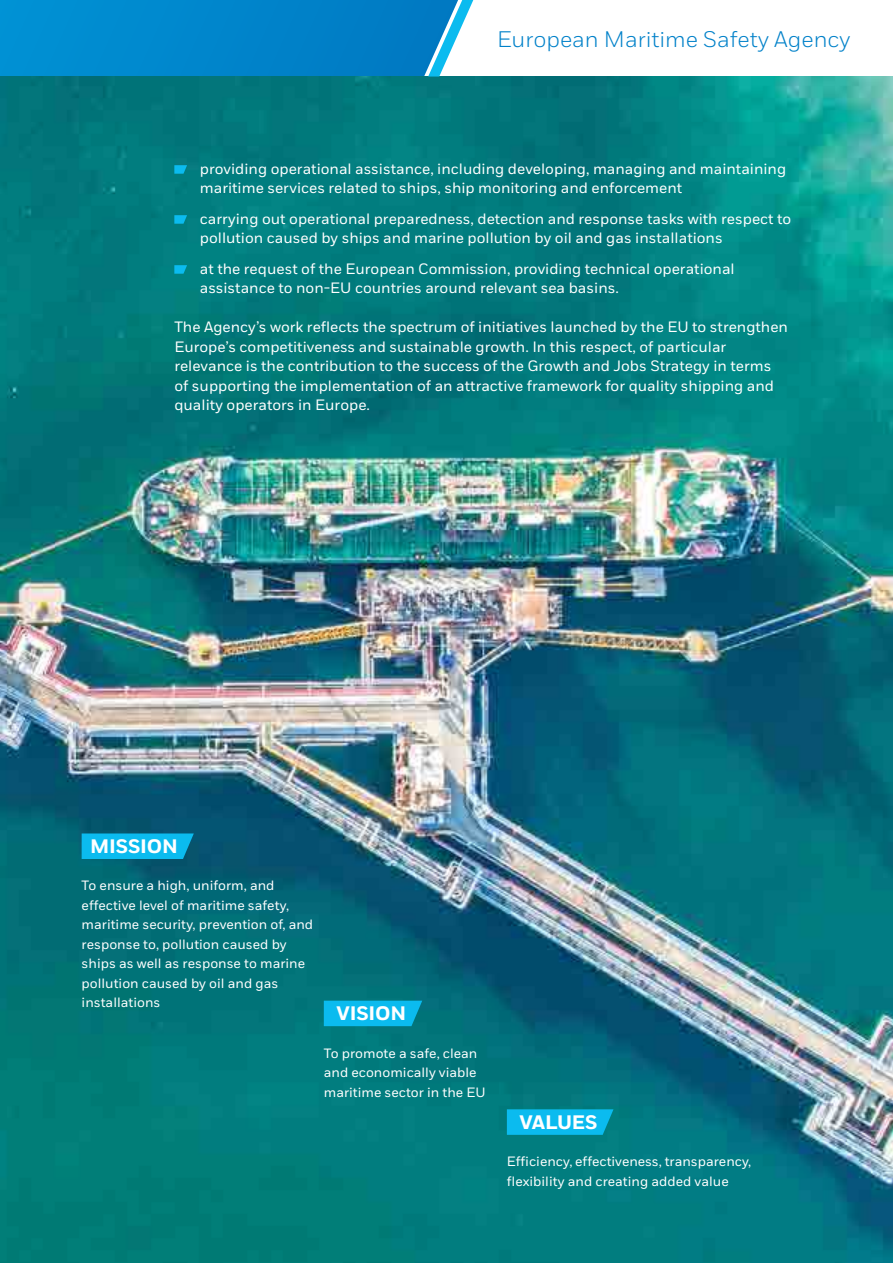
<style>
.page{position:relative;width:893px;height:1263px;background:#fff}
.page>*{position:absolute;margin:0;border:0;box-sizing:border-box;transform-origin:0 0}
.t1{font:300 22.5px "Fort";color:#0081c9}
.t2{font:700 19.5px "Fort";letter-spacing:-.01em;color:#fff}
.t3{font:15px/19.5px "Fort";color:#fff}
.t4{font:13.5px/19.5px "Fort";color:#fff}
</style>
<div class="page">
<img style="left:0;top:77px;width:893px;height:1186px">
<svg style="left:0;top:0;width:473px;height:77px;background:#0b8bcd"></svg>
<svg style="left:82px;top:833px;width:112px;height:26px;background:#0ab3e6"></svg>
<div style="left:324px;top:1001px;width:98px;height:25px;background:#0bbbef"></div>
<svg style="left:507px;top:1109px;width:106px;height:26px;background:#0ab6e7"></svg>
<svg style="left:174px;top:165px;width:13px;height:9px"></svg>
<svg style="left:174px;top:215px;width:13px;height:9px"></svg>
<svg style="left:174px;top:265px;width:13px;height:9px"></svg>
<h1 class="t1" style="left:497px;top:26px;width:355px">European Maritime Safety Agency</h1>
<p class="t3" style="left:200px;top:159px;width:588px">providing operational assistance, including developing, managing and maintaining maritime services related to ships, ship monitoring and enforcement</p>
<p class="t3" style="left:200px;top:209px;width:593px">carrying out operational preparedness, detection and response tasks with respect to pollution caused by ships and marine pollution by oil and gas installations</p>
<p class="t3" style="left:200px;top:259px;width:536px">at the request of the European Commission, providing technical operational assistance to non-EU countries around relevant sea basins.</p>
<p class="t3" style="left:174px;top:317px;width:615px">The Agency’s work reflects the spectrum of initiatives launched by the EU to strengthen Europe’s competitiveness and sustainable growth. In this respect, of particular relevance is the contribution to the success of the Growth and Jobs Strategy in terms of supporting the implementation of an attractive framework for quality shipping and quality operators in Europe.</p>
<h2 class="t2" style="left:90px;top:834px;width:89px">MISSION</h2>
<p class="t4" style="left:82px;top:876px;width:233px">To ensure a high, uniform, and effective level of maritime safety, maritime security, prevention of, and response to, pollution caused by ships as well as response to marine pollution caused by oil and gas installations</p>
<h2 class="t2" style="left:337px;top:1001px;width:71px">VISION</h2>
<p class="t4" style="left:324px;top:1043px;width:163px">To promote a safe, clean and economically viable maritime sector in the EU</p>
<h2 class="t2" style="left:520px;top:1110px;width:79px">VALUES</h2>
<p class="t4" style="left:507px;top:1152px;width:246px">Efficiency, effectiveness, transparency, flexibility and creating added value</p>
</div>
